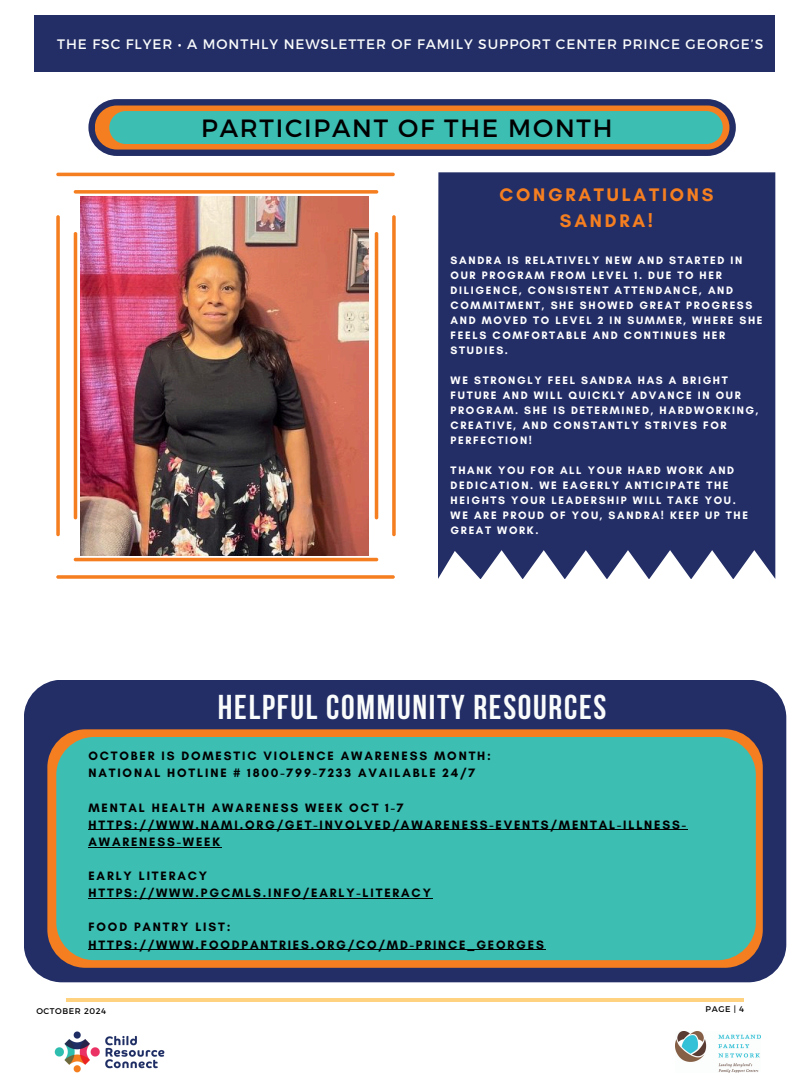
<style>
.page{position:relative;width:810px;height:1080px;background:#fff}
.page>*{position:absolute;margin:0;border:0;box-sizing:border-box;transform-origin:0 0}
.t1{font:700 34.38px "Bebas Neue";letter-spacing:.05em;color:#fafcfb}
.t2{font:24.94px "Montserrat";letter-spacing:.07em;color:#000}
.t3{font:700 18.56px/25.8px "Glacial Indifference";letter-spacing:.15em;color:#f57f20;text-align:center}
.t4{font:13.75px "Montserrat";letter-spacing:.07em;color:#fafcfb}
.t5{font:700 12.38px/17.1px "Glacial Indifference";letter-spacing:.15em;color:#000}
.t6{font:700 11px/15px "Glacial Indifference";letter-spacing:.15em;color:#fff}
.t7{font:8.25px "Montserrat";letter-spacing:.07em;color:#000}
</style>
<div class="page">
<div style="left:34px;top:16px;width:741px;height:56px;background:#232e67"></div>
<hr style="left:66px;top:998px;width:678px;height:3px;background:#ffd280">
<img style="left:676px;top:1032px;width:85px;height:40px">
<img style="left:54px;top:1031px;width:111px;height:42px">
<div style="left:24px;top:680px;width:762px;height:302px;background:#232e67;border-radius:38px"></div>
<div style="left:47px;top:729px;width:716px;height:239px;background:#f57f20;border-radius:38px"></div>
<div style="left:438px;top:172px;width:337px;height:407px;background:#232e67"></div>
<div style="left:56px;top:737px;width:700px;height:223px;background:#3cbeb3;border-radius:38px"></div>
<div style="left:88px;top:99px;width:648px;height:57px;background:#232e67;border-radius:28px"></div>
<div style="left:95px;top:106px;width:634px;height:44px;background:#f57f20;border-radius:22px"></div>
<div style="left:109px;top:111px;width:614px;height:33px;background:#3cbeb3;border-radius:16px"></div>
<svg style="left:56px;top:173px;width:340px;height:406px"></svg>
<img style="left:81px;top:197px;width:287px;height:358px">
<hr style="left:88px;top:829px;width:600px;height:1px;background:#000">
<hr style="left:88px;top:847px;width:134px;height:1px;background:#000">
<hr style="left:88px;top:898px;width:345px;height:1px;background:#000">
<hr style="left:88px;top:949px;width:458px;height:1px;background:#000">
<h3 class="t4" style="left:57px;top:35px;width:708px">THE FSC FLYER • A MONTHLY NEWSLETTER OF FAMILY SUPPORT CENTER PRINCE GEORGE’S</h3>
<p class="t2" style="left:201px;top:112px;width:413px">PARTICIPANT OF THE MONTH</p>
<p class="t3" style="left:500px;top:181px;width:215px">CONGRATULATIONS<br>SANDRA!</p>
<h4 class="t6" style="left:451px;top:253px;width:313px">SANDRA IS RELATIVELY NEW AND STARTED IN OUR PROGRAM FROM LEVEL 1. DUE TO HER DILIGENCE, CONSISTENT ATTENDANCE, AND COMMITMENT, SHE SHOWED GREAT PROGRESS AND MOVED TO LEVEL 2 IN SUMMER, WHERE SHE FEELS COMFORTABLE AND CONTINUES HER STUDIES.</h4>
<h4 class="t6" style="left:451px;top:373px;width:309px">WE STRONGLY FEEL SANDRA HAS A BRIGHT FUTURE AND WILL QUICKLY ADVANCE IN OUR PROGRAM. SHE IS DETERMINED, HARDWORKING, CREATIVE, AND CONSTANTLY STRIVES FOR PERFECTION!</h4>
<h4 class="t6" style="left:451px;top:463px;width:299px">THANK YOU FOR ALL YOUR HARD WORK AND<br>DEDICATION. WE EAGERLY ANTICIPATE THE<br>HEIGHTS YOUR LEADERSHIP WILL TAKE YOU.<br>WE ARE PROUD OF YOU, SANDRA! KEEP UP THE<br>GREAT WORK.</h4>
<p class="t1" style="left:218px;top:693px;width:390px">HELPFUL COMMUNITY RESOURCES</p>
<h6 class="t5" style="left:88px;top:747px;width:404px">OCTOBER IS DOMESTIC VIOLENCE AWARENESS MONTH:<br>NATIONAL HOTLINE # 1800-799-7233 AVAILABLE 24/7</h6>
<h6 class="t5" style="left:88px;top:799px;width:599px">MENTAL HEALTH AWARENESS WEEK OCT 1-7<br>HTTPS://WWW.NAMI.ORG/GET-INVOLVED/AWARENESS-EVENTS/MENTAL-ILLNESS-<br>AWARENESS-WEEK</h6>
<h1 class="t5" style="left:88px;top:867px;width:344px">EARLY LITERACY<br>HTTPS://WWW.PGCMLS.INFO/EARLY-LITERACY</h1>
<h4 class="t5" style="left:88px;top:919px;width:457px">FOOD PANTRY LIST:<br>HTTPS://WWW.FOODPANTRIES.ORG/CO/MD-PRINCE_GEORGES</h4>
<h5 class="t7" style="left:36px;top:1005px;width:71px">OCTOBER 2024</h5>
<h6 class="t7" style="left:706px;top:1003px;width:40px">PAGE | 4</h6>
</div>
